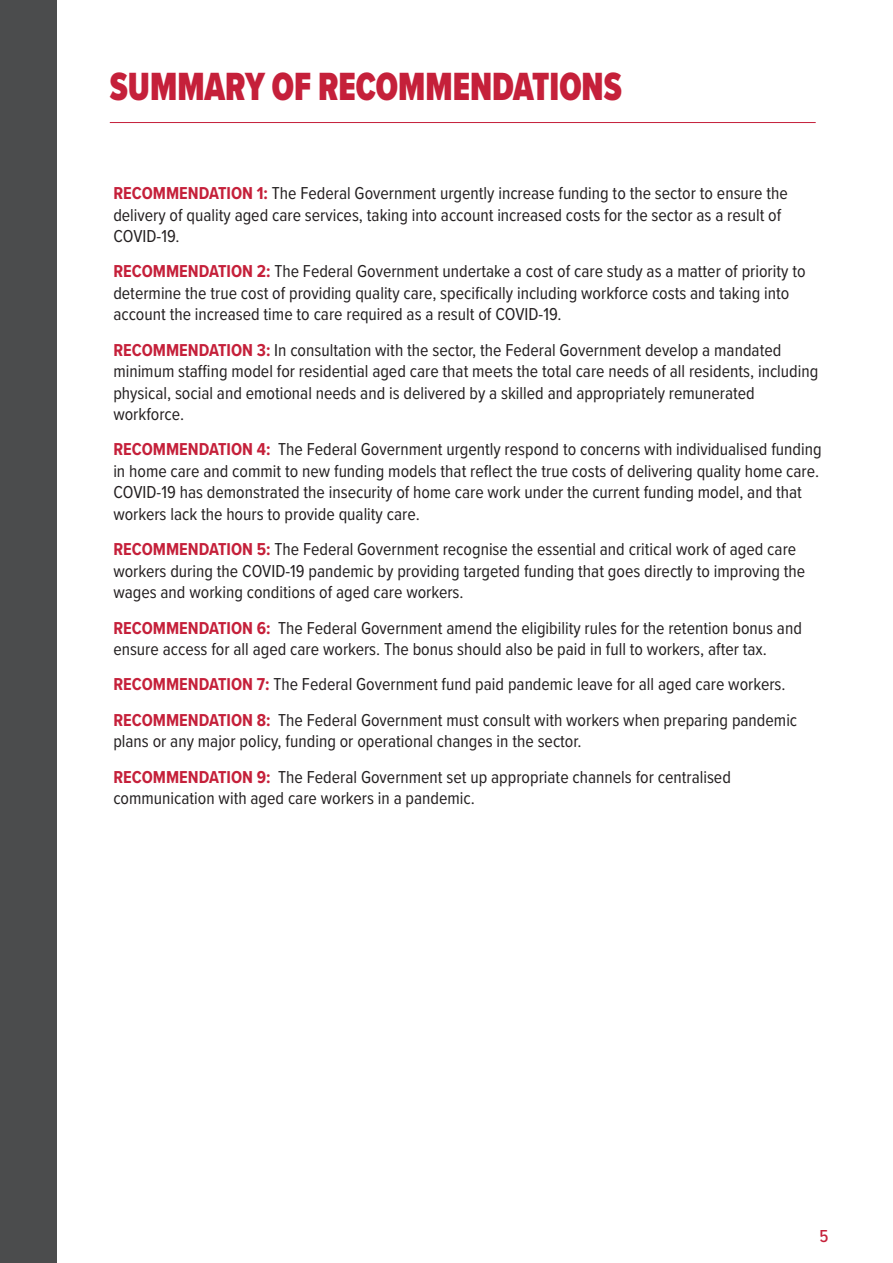
<style>
.page{position:relative;width:893px;height:1263px;background:#fff}
.page>*{position:absolute;margin:0;border:0;box-sizing:border-box;transform-origin:0 0}
.t1{font:900 40.8px "Proxima Nova Cond";color:#c5203a;scale:.85 1}
.t2{font:500 18px "Proxima Nova Cond";color:#c5203a}
.Body{font:17.85px/21.5px "Proxima Nova Cond";color:#231f20}
.s1{font-weight:700;color:#c5203a}
</style>
<div class="page">
<div style="left:0;top:0;width:57px;height:1263px;background:#4b4c4d"></div>
<hr style="left:110px;top:122px;width:706px;height:1px;background:#c5203a">
<p class="t1" style="left:110px;top:57px;width:604px">SUMMARY OF RECOMMENDATIONS</p>
<p class="Body" style="left:113px;top:182px;width:676px"><span class="s1">RECOMMENDATION 1:</span> The Federal Government urgently increase funding to the sector to ensure the delivery of quality aged care services, taking into account increased costs for the sector as a result of<br>COVID-19.</p>
<p class="Body" style="left:113px;top:260px;width:694px"><span class="s1">RECOMMENDATION 2:</span> The Federal Government undertake a cost of care study as a matter of priority to determine the true cost of providing quality care, specifically including workforce costs and taking into account the increased time to care required as a result of COVID-19.</p>
<p class="Body" style="left:113px;top:338px;width:706px"><span class="s1">RECOMMENDATION 3:</span> In consultation with the sector, the Federal Government develop a mandated minimum staffing model for residential aged care that meets the total care needs of all residents, including physical, social and emotional needs and is delivered by a skilled and appropriately remunerated workforce.</p>
<p class="Body" style="left:113px;top:438px;width:710px"><span class="s1">RECOMMENDATION 4:</span> The Federal Government urgently respond to concerns with individualised funding in home care and commit to new funding models that reflect the true costs of delivering quality home care.<br>COVID-19 has demonstrated the insecurity of home care work under the current funding model, and that workers lack the hours to provide quality care.</p>
<p class="Body" style="left:113px;top:538px;width:693px"><span class="s1">RECOMMENDATION 5:</span> The Federal Government recognise the essential and critical work of aged care workers during the COVID-19 pandemic by providing targeted funding that goes directly to improving the wages and working conditions of aged care workers.</p>
<p class="Body" style="left:113px;top:616px;width:690px"><span class="s1">RECOMMENDATION 6:</span> The Federal Government amend the eligibility rules for the retention bonus and ensure access for all aged care workers. The bonus should also be paid in full to workers, after tax.</p>
<p class="Body" style="left:113px;top:673px;width:674px"><span class="s1">RECOMMENDATION 7:</span> The Federal Government fund paid pandemic leave for all aged care workers.</p>
<p class="Body" style="left:113px;top:708px;width:685px"><span class="s1">RECOMMENDATION 8:</span> The Federal Government must consult with workers when preparing pandemic plans or any major policy, funding or operational changes in the sector.</p>
<p class="Body" style="left:113px;top:765px;width:619px"><span class="s1">RECOMMENDATION 9:</span> The Federal Government set up appropriate channels for centralised communication with aged care workers in a pandemic.</p>
<p class="t2" style="left:819px;top:1223px;width:11px">5</p>
</div>
